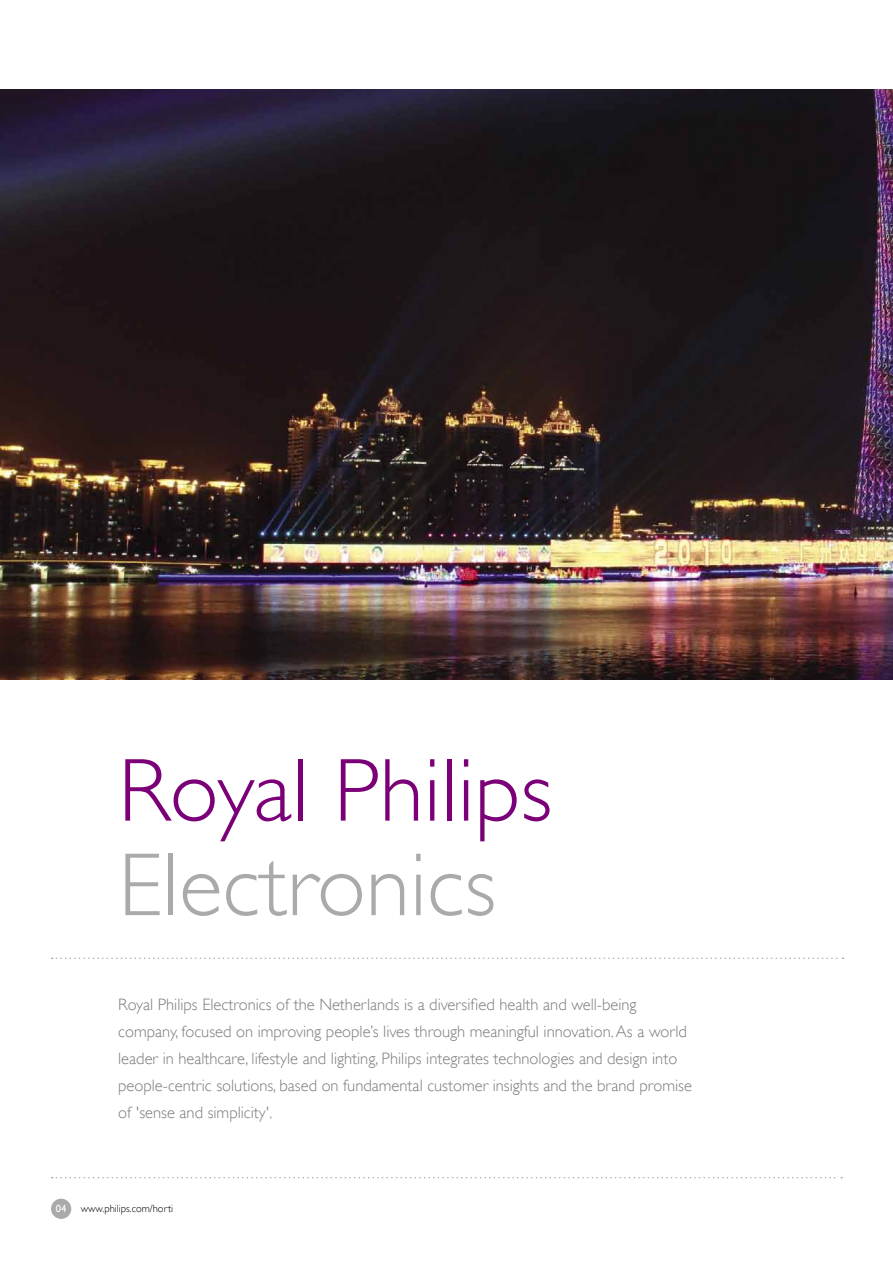
<style>
.page{position:relative;width:893px;height:1263px;background:#fff}
.page>*{position:absolute;margin:0;border:0;box-sizing:border-box;transform-origin:0 0}
.t1{font:90px "Gill Sans Alt One WGL Light";color:#7b0078}
.t2{font:90px "Gill Sans Alt One WGL Light";color:#aaa}
.t3{font:16.5px/27px "Gill Sans Alt One WGL Light";color:#7c7c7c}
.t4{font:10.5px "Gill Sans Alt One WGL Light";color:#000}
.t5{font:10.5px "Gill Sans Alt One WGL";color:#fff}
</style>
<div class="page">
<div style="left:51px;top:1199px;width:20px;height:20px;background:#aaa;border-radius:50%"></div>
<svg style="left:52px;top:1177px;width:790px;height:1px"></svg>
<img style="left:0;top:89px;width:893px;height:591px">
<svg style="left:52px;top:957px;width:792px;height:2px"></svg>
<h1 class="t1" style="left:118px;top:731px;width:436px">Royal Philips</h1>
<h1 class="t2" style="left:118px;top:826px;width:379px">Electronics</h1>
<p class="t3" style="left:118px;top:991px;width:575px">Royal Philips Electronics of the Netherlands is a diversified health and well-being company, focused on improving people’s lives through meaningful innovation. As a world leader in healthcare, lifestyle and lighting, Philips integrates technologies and design into people-centric solutions, based on fundamental customer insights and the brand promise of 'sense and simplicity'.</p>
<p class="t5" style="left:56px;top:1201px;width:12px">04</p>
<p class="t4" style="left:81px;top:1202px;width:94px">www.philips.com/horti</p>
</div>
